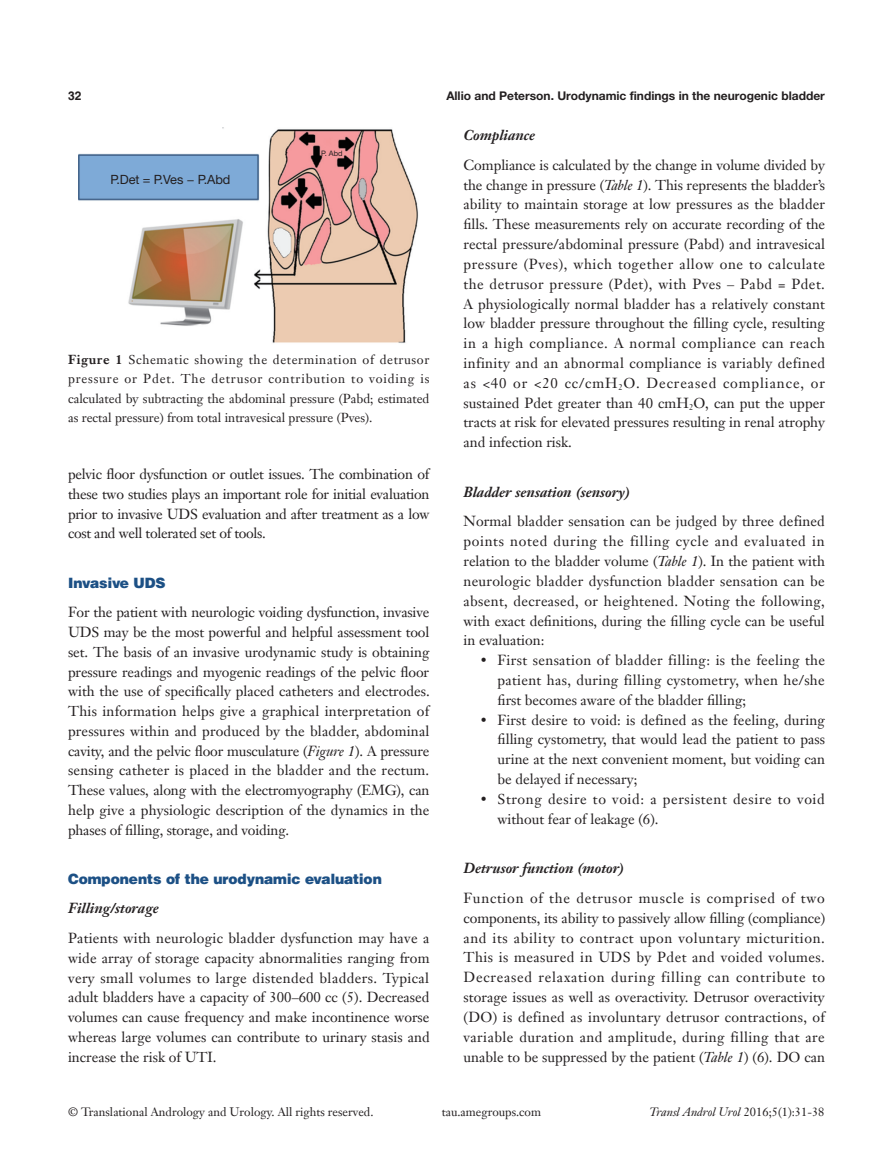
<style>
.page{position:relative;width:893px;height:1170px;background:#fff}
.page>*{position:absolute;margin:0;border:0;box-sizing:border-box;transform-origin:0 0}
.t1{font:14.25px/19.8px "Janson Text LT";color:#231f20;text-align:justify}
.t2{font:italic 700 14.25px "Janson Text LT";color:#231f20}
.t3{font:14.25px/19.8px "Janson Text LT";letter-spacing:.045em;color:#231f20}
.t4{font:900 14.25px "Helvetica";color:#1c5085}
.t5{font:12.75px/19.5px "Janson Text LT";color:#231f20;text-align:justify}
.t6{font:12.75px "Helvetica Neue LT Pro";letter-spacing:-.005em;color:#231f20}
.t7{font:12px "Janson Text LT";color:#231f20}
.t8{font:700 12px "Helvetica Neue LT Pro";color:#231f20}
.t9{font:italic 12px "Janson Text LT";color:#231f20}
.t10{font:700 12px "Helvetica";color:#231f20}
.t11{font:7.5px "Helvetica Neue LT Pro";color:#231f20}
.s1{font-weight:700}
.s2{font-style:italic}
.s3{font-style:normal}
</style>
<div class="page">
<img style="left:79px;top:128px;width:339px;height:215px">
<p class="t10" style="left:68px;top:88px;width:15px">32</p>
<p class="t8" style="left:446px;top:88px;width:380px">Allio and Peterson. Urodynamic findings in the neurogenic bladder</p>
<p class="t6" style="left:111px;top:171px;width:121px">P.Det = P.Ves − P.Abd</p>
<p class="t11" style="left:321px;top:149px;width:23px">P. Abd</p>
<p class="t5" style="left:68px;top:349px;width:363px"><span class="s1">Figure 1</span> Schematic showing the determination of detrusor pressure or Pdet. The detrusor contribution to voiding is calculated by subtracting the abdominal pressure (Pabd; estimated as rectal pressure) from total intravesical pressure (Pves).</p>
<p class="t1" style="left:68px;top:464px;width:363px">pelvic floor dysfunction or outlet issues. The combination of these two studies plays an important role for initial evaluation prior to invasive UDS evaluation and after treatment as a low cost and well tolerated set of tools.</p>
<p class="t4" style="left:68px;top:573px;width:99px">Invasive UDS</p>
<p class="t1" style="left:68px;top:602px;width:363px">For the patient with neurologic voiding dysfunction, invasive UDS may be the most powerful and helpful assessment tool set. The basis of an invasive urodynamic study is obtaining pressure readings and myogenic readings of the pelvic floor with the use of specifically placed catheters and electrodes.<br>This information helps give a graphical interpretation of pressures within and produced by the bladder, abdominal cavity, and the pelvic floor musculature (<span class="s2">Figure 1</span>). A pressure sensing catheter is placed in the bladder and the rectum.<br>These values, along with the electromyography (EMG), can help give a physiologic description of the dynamics in the phases of filling, storage, and voiding.</p>
<p class="t4" style="left:68px;top:869px;width:315px">Components of the urodynamic evaluation</p>
<p class="t2" style="left:68px;top:899px;width:92px">Filling/storage</p>
<p class="t1" style="left:68px;top:928px;width:363px">Patients with neurologic bladder dysfunction may have a wide array of storage capacity abnormalities ranging from very small volumes to large distended bladders. Typical adult bladders have a capacity of 300–600 cc (5). Decreased volumes can cause frequency and make incontinence worse whereas large volumes can contribute to urinary stasis and increase the risk of UTI.</p>
<p class="t2" style="left:463px;top:126px;width:73px">Compliance</p>
<p class="t1" style="left:463px;top:155px;width:363px">Compliance is calculated by the change in volume divided by the change in pressure (<span class="s2">Table 1</span>). This represents the bladder’s ability to maintain storage at low pressures as the bladder fills. These measurements rely on accurate recording of the rectal pressure/abdominal pressure (Pabd) and intravesical pressure (Pves), which together allow one to calculate the detrusor pressure (Pdet), with Pves – Pabd = Pdet.<br>A physiologically normal bladder has a relatively constant low bladder pressure throughout the filling cycle, resulting in a high compliance. A normal compliance can reach infinity and an abnormal compliance is variably defined as &lt;40 or &lt;20 cc/cmH<sub>2</sub>O. Decreased compliance, or sustained Pdet greater than 40 cmH<sub>2</sub>O, can put the upper tracts at risk for elevated pressures resulting in renal atrophy and infection risk.</p>
<p class="t2" style="left:463px;top:482px;width:168px">Bladder sensation (sensory)</p>
<p class="t1" style="left:463px;top:511px;width:363px">Normal bladder sensation can be judged by three defined points noted during the filling cycle and evaluated in relation to the bladder volume (<span class="s2">Table 1</span>). In the patient with neurologic bladder dysfunction bladder sensation can be absent, decreased, or heightened. Noting the following, with exact definitions, during the filling cycle can be useful in evaluation:</p>
<p class="t1" style="left:497px;top:650px;width:329px;text-indent:-17px">• First sensation of bladder filling: is the feeling the patient has, during filling cystometry, when he/she first becomes aware of the bladder filling;</p>
<p class="t1" style="left:497px;top:709px;width:329px;text-indent:-17px">• First desire to void: is defined as the feeling, during filling cystometry, that would lead the patient to pass urine at the next convenient moment, but voiding can be delayed if necessary;</p>
<p class="t3" style="left:497px;top:788px;width:329px;text-indent:-17px">• Strong desire to void: a persistent desire to void without fear of leakage (6).</p>
<p class="t2" style="left:463px;top:858px;width:162px">Detrusor function (motor)</p>
<p class="t1" style="left:463px;top:888px;width:363px">Function of the detrusor muscle is comprised of two components, its ability to passively allow filling (compliance) and its ability to contract upon voluntary micturition.<br>This is measured in UDS by Pdet and voided volumes.<br>Decreased relaxation during filling can contribute to storage issues as well as overactivity. Detrusor overactivity (DO) is defined as involuntary detrusor contractions, of variable duration and amplitude, during filling that are unable to be suppressed by the patient (<span class="s2">Table 1</span>) (6). DO can</p>
<p class="t7" style="left:68px;top:1104px;width:307px">© Translational Andrology and Urology. All rights reserved.</p>
<p class="t7" style="left:442px;top:1104px;width:101px">tau.amegroups.com</p>
<p class="t9" style="left:650px;top:1104px;width:176px">Transl Androl Urol <span class="s3">2016;5(1):31-38</span></p>
</div>
